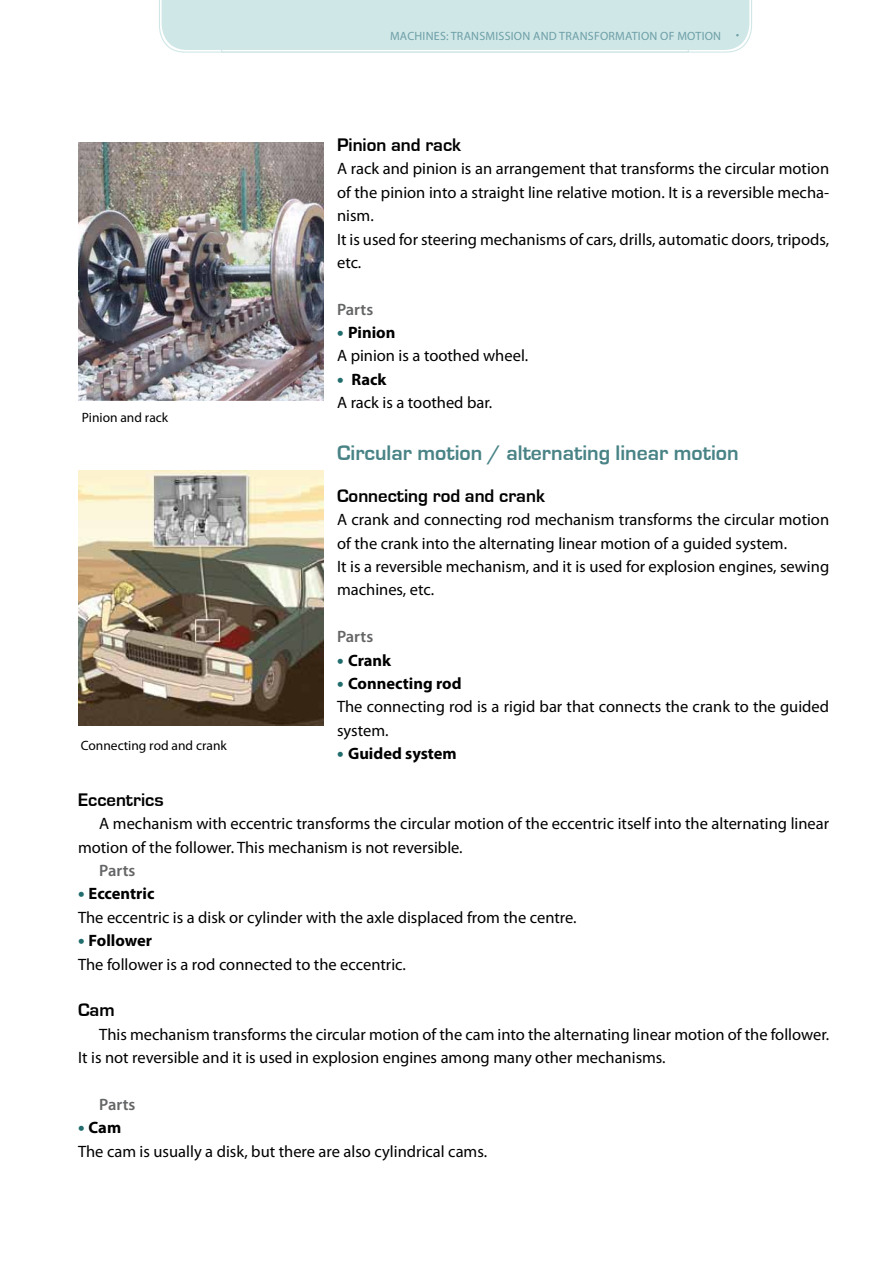
<style>
.page{position:relative;width:893px;height:1263px;background:#fff}
.page>*{position:absolute;margin:0;border:0;box-sizing:border-box;transform-origin:0 0}
.t1{font:700 21.75px "Eurostile";color:#498386}
.t2{font:700 18.75px "Eurostile";color:#000}
.t3{font:16.5px/23.4px "Myriad Pro";color:#000}
.t4{font:600 16.5px "Myriad Pro";color:#646567}
.t5{font:700 16.5px "Myriad Pro";color:#000}
.t6{font:13.5px "Myriad Pro";color:#000}
.t7{font:12px "Myriad Pro";letter-spacing:.02em;color:#6d9fa7}
.s1{font-weight:900;font-size:18px;color:#216c6c}
.s2{font-weight:700}
</style>
<div class="page">
<div style="left:159px;top:0;width:593px;height:53px;background:#d0e7e7"></div>
<img style="left:78px;top:470px;width:246px;height:255px">
<img style="left:78px;top:143px;width:246px;height:257px">
<p class="t6" style="left:82px;top:409px;width:88px">Pinion and rack</p>
<p class="t6" style="left:81px;top:737px;width:148px">Connecting rod and crank</p>
<p class="t7" style="left:390px;top:28px;width:332px">Machines: transmission and transformation of motion</p>
<p class="t2" style="left:337px;top:135px;width:126px">Pinion and rack</p>
<p class="t3" style="left:337px;top:157px;width:494px">A rack and pinion is an arrangement that transforms the circular motion of the pinion into a straight line relative motion. It is a reversible mecha&shy;nism.<br>It is used for steering mechanisms of cars, drills, automatic doors, tripods, etc.</p>
<p class="t4" style="left:337px;top:299px;width:38px">Parts</p>
<p class="t3" style="left:337px;top:321px;width:193px"><span class="s1">•</span> <span class="s2">Pinion<br></span>A pinion is a toothed wheel.</p>
<p class="t3" style="left:337px;top:367px;width:157px"><span class="s1">•</span> <span class="s2">Rack<br></span>A rack is a toothed bar.</p>
<h1 class="t1" style="left:337px;top:441px;width:403px">Circular motion / alternating linear motion</h1>
<p class="t2" style="left:337px;top:485px;width:209px">Connecting rod and crank</p>
<p class="t3" style="left:337px;top:508px;width:494px">A crank and connecting rod mechanism transforms the circular motion of the crank into the alternating linear motion of a guided system.<br>It is a reversible mechanism, and it is used for explosion engines, sewing machines, etc.</p>
<p class="t4" style="left:337px;top:626px;width:38px">Parts</p>
<p class="t5" style="left:337px;top:649px;width:56px"><span class="s1">•</span> Crank</p>
<p class="t3" style="left:337px;top:671px;width:494px"><span class="s1">•</span> <span class="s2">Connecting rod<br></span>The connecting rod is a rigid bar that connects the crank to the guided system.</p>
<p class="t5" style="left:337px;top:743px;width:121px"><span class="s1">•</span> Guided system</p>
<p class="t2" style="left:78px;top:789px;width:87px">Eccentrics</p>
<p class="t3" style="left:78px;top:812px;width:753px;text-indent:21px">A mechanism with eccentric transforms the circular motion of the eccentric itself into the alternating linear motion of the follower. This mechanism is not reversible.</p>
<p class="t4" style="left:99px;top:860px;width:38px">Parts</p>
<p class="t3" style="left:78px;top:882px;width:500px"><span class="s1">•</span> <span class="s2">Eccentric<br></span>The eccentric is a disk or cylinder with the axle displaced from the centre.</p>
<p class="t3" style="left:78px;top:929px;width:329px"><span class="s1">•</span> <span class="s2">Follower<br></span>The follower is a rod connected to the eccentric.</p>
<p class="t2" style="left:78px;top:1000px;width:38px">Cam</p>
<p class="t3" style="left:78px;top:1022px;width:753px;text-indent:21px">This mechanism transforms the circular motion of the cam into the alternating linear motion of the follower.<br>It is not reversible and it is used in explosion engines among many other mechanisms.</p>
<p class="t4" style="left:99px;top:1094px;width:38px">Parts</p>
<p class="t3" style="left:78px;top:1116px;width:411px"><span class="s1">•</span> <span class="s2">Cam<br></span>The cam is usually a disk, but there are also cylindrical cams.</p>
</div>
